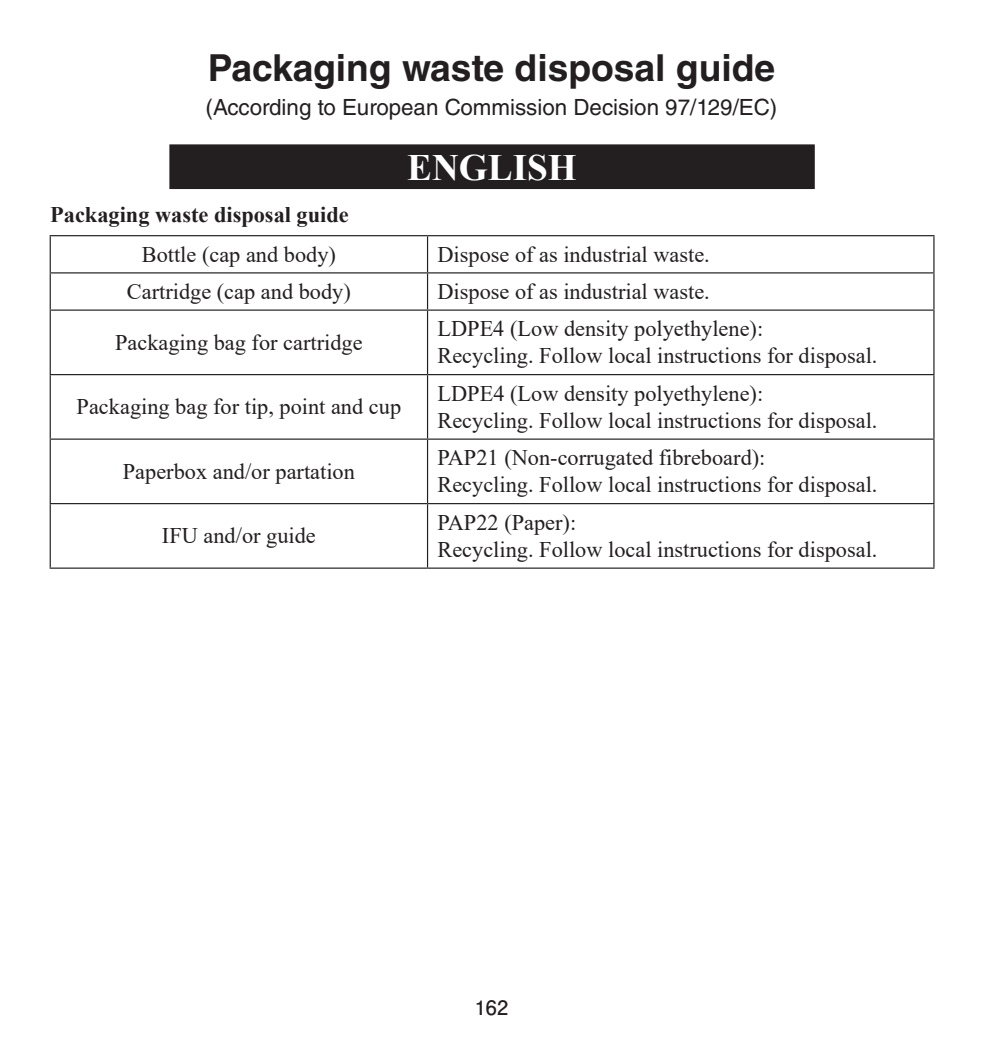
<style>
.page{position:relative;width:983px;height:1042px;background:#fff}
.page>*{position:absolute;margin:0;border:0;box-sizing:border-box;transform-origin:0 0}
.t1{font:700 37.1px "Helvetica LT Std";color:#231f20}
.t2{font:700 37.1px "Times New Roman";color:#fff}
.t3{font:22.4px/27.3px "Times New Roman";color:#231f20}
.t4{font:22.4px "Helvetica LT Std";color:#231f20}
.t5{font:700 22.4px "Times New Roman";color:#231f20}
.t6{font:700 19.95px "Futo Go B101 Pro";color:#231f20}
</style>
<div class="page">
<hr style="left:50px;top:235px;width:377px;height:1px;background:#231f20">
<hr style="left:50px;top:236px;width:1px;height:36px;background:#231f20">
<hr style="left:427px;top:235px;width:507px;height:1px;background:#231f20">
<hr style="left:427px;top:236px;width:1px;height:36px;background:#231f20">
<hr style="left:933px;top:236px;width:1px;height:36px;background:#231f20">
<hr style="left:50px;top:272px;width:377px;height:1px;background:#231f20">
<hr style="left:50px;top:273px;width:1px;height:36px;background:#231f20">
<hr style="left:427px;top:272px;width:507px;height:1px;background:#231f20">
<hr style="left:427px;top:273px;width:1px;height:36px;background:#231f20">
<hr style="left:933px;top:273px;width:1px;height:36px;background:#231f20">
<hr style="left:50px;top:309px;width:377px;height:2px;background:#231f20">
<hr style="left:50px;top:311px;width:1px;height:63px;background:#231f20">
<hr style="left:427px;top:309px;width:507px;height:2px;background:#231f20">
<hr style="left:427px;top:311px;width:1px;height:63px;background:#231f20">
<hr style="left:933px;top:311px;width:1px;height:63px;background:#231f20">
<hr style="left:50px;top:374px;width:377px;height:1px;background:#231f20">
<hr style="left:50px;top:375px;width:1px;height:63px;background:#231f20">
<hr style="left:427px;top:374px;width:507px;height:1px;background:#231f20">
<hr style="left:427px;top:375px;width:1px;height:63px;background:#231f20">
<hr style="left:933px;top:375px;width:1px;height:63px;background:#231f20">
<hr style="left:50px;top:438px;width:377px;height:2px;background:#231f20">
<hr style="left:50px;top:440px;width:1px;height:63px;background:#231f20">
<hr style="left:427px;top:438px;width:507px;height:2px;background:#231f20">
<hr style="left:427px;top:440px;width:1px;height:63px;background:#231f20">
<hr style="left:933px;top:440px;width:1px;height:63px;background:#231f20">
<hr style="left:50px;top:503px;width:377px;height:1px;background:#231f20">
<hr style="left:50px;top:504px;width:1px;height:63px;background:#231f20">
<hr style="left:427px;top:503px;width:507px;height:1px;background:#231f20">
<hr style="left:427px;top:504px;width:1px;height:63px;background:#231f20">
<hr style="left:933px;top:504px;width:1px;height:63px;background:#231f20">
<hr style="left:50px;top:567px;width:377px;height:2px;background:#231f20">
<hr style="left:427px;top:567px;width:507px;height:2px;background:#231f20">
<div style="left:169px;top:144px;width:645px;height:45px;background:#231f20"></div>
<h1 class="t1" style="left:208px;top:45px;width:569px">Packaging waste disposal guide</h1>
<p class="t4" style="left:205px;top:94px;width:573px">(According to European Commission Decision 97/129/EC)</p>
<h1 class="t2" style="left:407px;top:141px;width:171px">ENGLISH</h1>
<p class="t5" style="left:50px;top:198px;width:300px">Packaging waste disposal guide</p>
<p class="t3" style="left:142px;top:240px;width:196px">Bottle (cap and body)</p>
<p class="t3" style="left:437px;top:240px;width:274px">Dispose of as industrial waste.</p>
<p class="t3" style="left:127px;top:277px;width:225px">Cartridge (cap and body)</p>
<p class="t3" style="left:437px;top:277px;width:274px">Dispose of as industrial waste.</p>
<p class="t3" style="left:115px;top:328px;width:249px">Packaging bag for cartridge</p>
<p class="t3" style="left:437px;top:314px;width:441px">LDPE4 (Low density polyethylene):<br>Recycling. Follow local instructions for disposal.</p>
<p class="t3" style="left:77px;top:392px;width:326px">Packaging bag for tip, point and cup</p>
<p class="t3" style="left:123px;top:457px;width:233px">Paperbox and/or partation</p>
<p class="t3" style="left:162px;top:521px;width:155px">IFU and/or guide</p>
<p class="t3" style="left:437px;top:379px;width:441px">LDPE4 (Low density polyethylene):<br>Recycling. Follow local instructions for disposal.</p>
<p class="t3" style="left:437px;top:443px;width:441px">PAP21 (Non-corrugated fibreboard):<br>Recycling. Follow local instructions for disposal.</p>
<p class="t3" style="left:437px;top:508px;width:441px">PAP22 (Paper):<br>Recycling. Follow local instructions for disposal.</p>
<p class="t6" style="left:475px;top:991px;width:35px">162</p>
</div>
